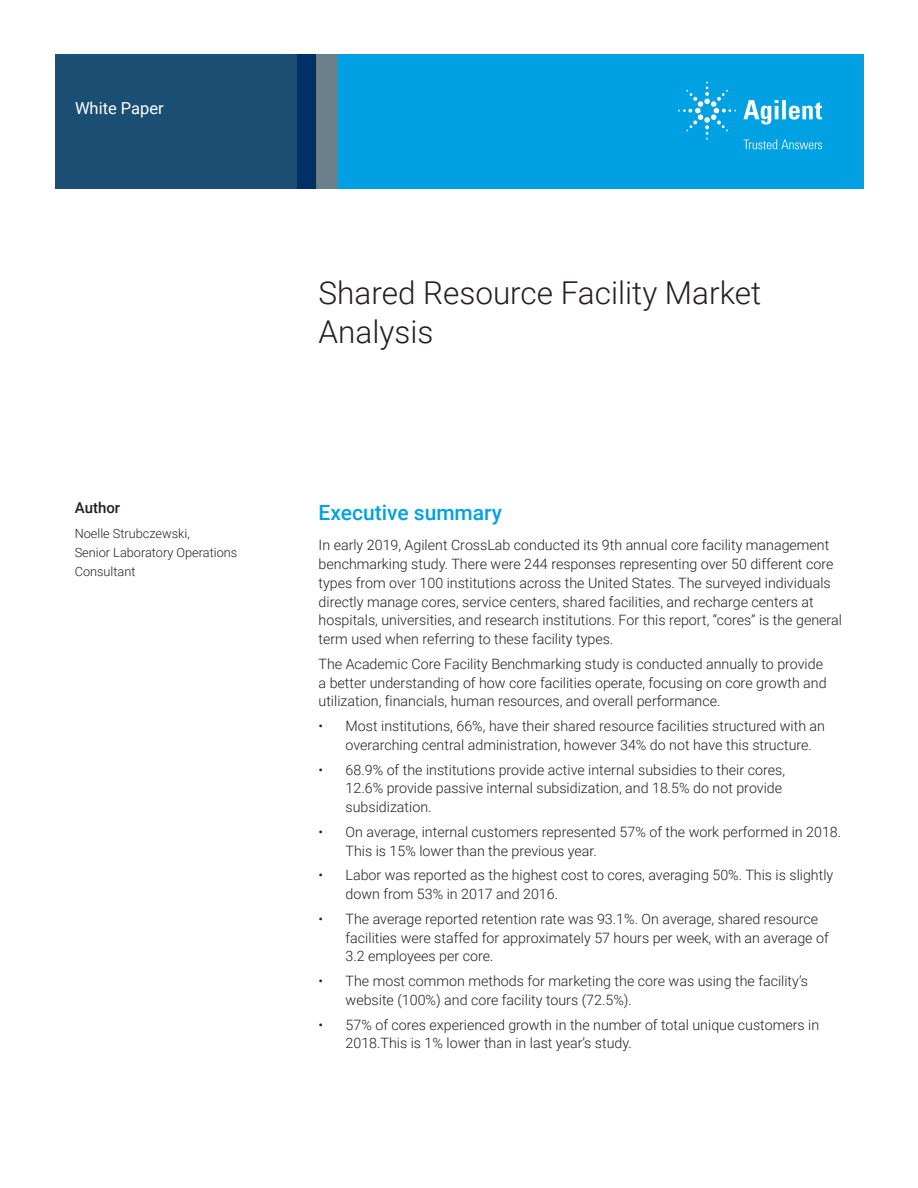
<style>
.page{position:relative;width:918px;height:1188px;background:#fff}
.page>*{position:absolute;margin:0;border:0;box-sizing:border-box;transform-origin:0 0}
.t1{font:300 31.5px/39px "Roboto";color:#231f20}
.Header_1{font:500 21px "Roboto";color:#00a1e3}
.Doctype{font:16.5px "Roboto";color:#fff}
.DATA_author_title{font:500 15px "Roboto";color:#231f20}
.Text{font:300 14.25px/18.8px "Roboto";color:#231f20}
.DATA_author_name___i{font:300 12.75px/18.8px "Roboto";color:#231f20}
</style>
<div class="page">
<div style="left:297px;top:54px;width:567px;height:135px;background:#00a1e3"></div>
<svg style="left:55px;top:54px;width:261px;height:135px;fill:#1a4e72"></svg>
<div style="left:316px;top:54px;width:22px;height:135px;background:#6b808c"></div>
<svg style="left:743px;top:100px;width:79px;height:25px"></svg>
<svg style="left:678px;top:82px;width:58px;height:58px"></svg>
<svg style="left:744px;top:140px;width:78px;height:9px"></svg>
<p class="Doctype" style="left:75px;top:96px;width:90px">White Paper</p>
<p class="DATA_author_title" style="left:75px;top:498px;width:47px">Author</p>
<p class="DATA_author_name___i" style="left:75px;top:524px;width:164px">Noelle Strubczewski,<br>Senior Laboratory Operations<br>Consultant</p>
<p class="t1" style="left:319px;top:272px;width:444px">Shared Resource Facility Market<br>Analysis</p>
<p class="Header_1" style="left:319px;top:498px;width:185px">Executive summary</p>
<p class="Text" style="left:319px;top:535px;width:525px">In early 2019, Agilent CrossLab conducted its 9th annual core facility management benchmarking study. There were 244 responses representing over 50 different core types from over 100 institutions across the United States. The surveyed individuals directly manage cores, service centers, shared facilities, and recharge centers at hospitals, universities, and research institutions. For this report, “cores” is the general term used when referring to these facility types.</p>
<p class="Text" style="left:319px;top:654px;width:510px">The Academic Core Facility Benchmarking study is conducted annually to provide a better understanding of how core facilities operate, focusing on core growth and utilization, financials, human resources, and overall performance.</p>
<p class="Text" style="left:346px;top:716px;width:481px;text-indent:-27px">• Most institutions, 66%, have their shared resource facilities structured with an overarching central administration, however 34% do not have this structure.</p>
<p class="Text" style="left:346px;top:760px;width:441px;text-indent:-27px">• 68.9% of the institutions provide active internal subsidies to their cores,<br>12.6% provide passive internal subsidization, and 18.5% do not provide subsidization.</p>
<p class="Text" style="left:346px;top:822px;width:497px;text-indent:-27px">• On average, internal customers represented 57% of the work performed in 2018.<br>This is 15% lower than the previous year.</p>
<p class="Text" style="left:346px;top:865px;width:489px;text-indent:-27px">• Labor was reported as the highest cost to cores, averaging 50%. This is slightly down from 53% in 2017 and 2016.</p>
<p class="Text" style="left:346px;top:909px;width:485px;text-indent:-27px">• The average reported retention rate was 93.1%. On average, shared resource facilities were staffed for approximately 57 hours per week, with an average of<br>3.2 employees per core.</p>
<p class="Text" style="left:346px;top:971px;width:464px;text-indent:-27px">• The most common methods for marketing the core was using the facility’s website (100%) and core facility tours (72.5%).</p>
<p class="Text" style="left:346px;top:1015px;width:475px;text-indent:-27px">• 57% of cores experienced growth in the number of total unique customers in<br>2018.This is 1% lower than in last year’s study.</p>
</div>
